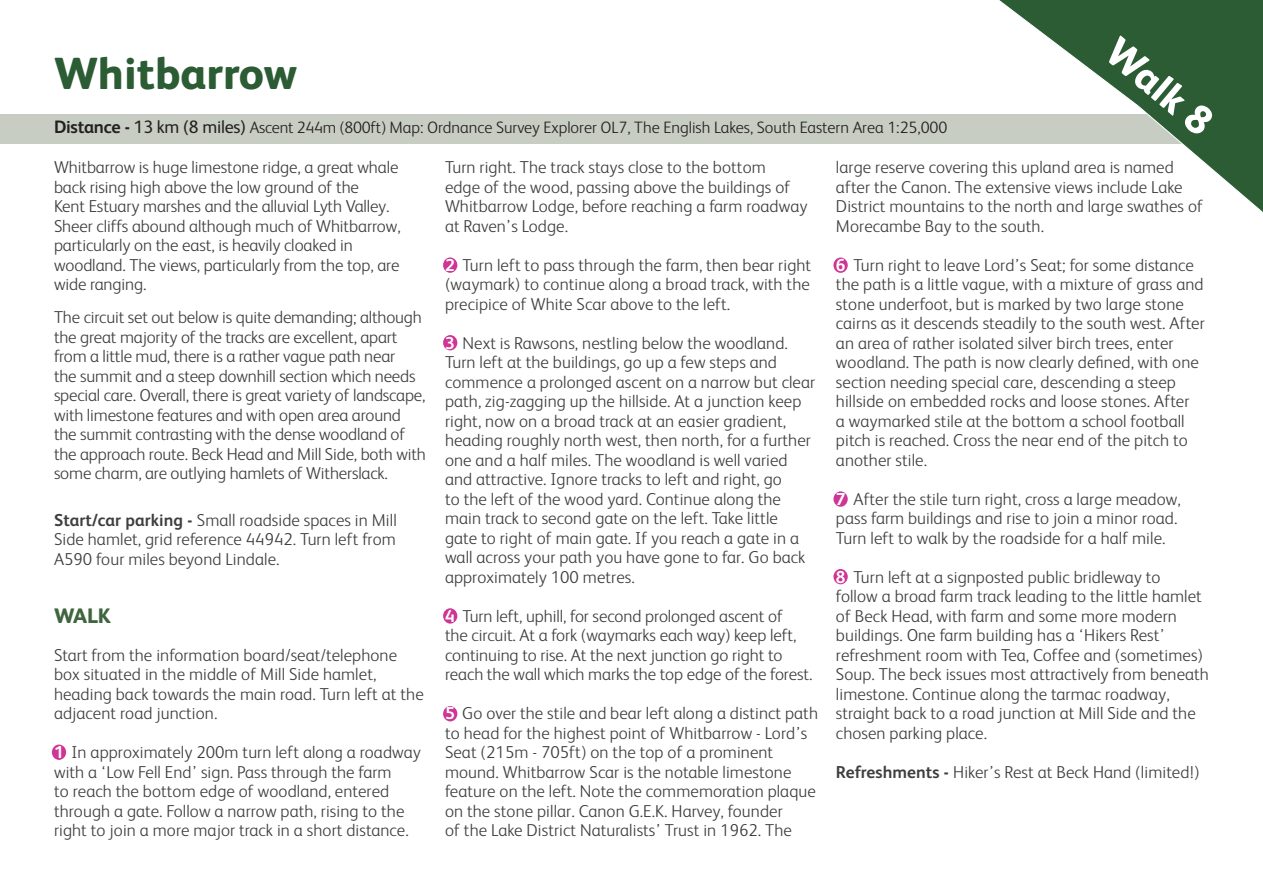
<style>
.page{position:relative;width:1263px;height:893px;background:#fff}
.page>*{position:absolute;margin:0;border:0;box-sizing:border-box;transform-origin:0 0}
.t1{font:800 45px "FS Albert";color:#2b5c34}
.t2{font:800 40.5px "FS Albert";color:#fff}
.t3{font:800 21px "FS Albert";color:#3f653f}
.t4{font:300 17.25px/19.5px "FS Albert";letter-spacing:.005em;color:#3e3e3f}
.t5{font:300 16.5px "FS Albert";color:#231f20}
.s1{font-weight:700;font-size:18px}
.s2{font-weight:400;font-size:18px}
.s3{font-weight:700}
.s4{font-weight:700;color:#fff}
</style>
<div class="page">
<div style="left:0;top:114px;width:1263px;height:30px;background:#c7cdc2"></div>
<svg style="left:999px;top:0;width:264px;height:212px"></svg>
<div style="left:443px;top:257px;width:14px;height:16px;background:#ce3595;border-radius:50%"></div>
<div style="left:443px;top:608px;width:14px;height:16px;background:#ce3595;border-radius:50%"></div>
<div style="left:443px;top:335px;width:14px;height:15px;background:#ce3595;border-radius:50%"></div>
<div style="left:443px;top:706px;width:14px;height:15px;background:#ce3595;border-radius:50%"></div>
<div style="left:833px;top:491px;width:15px;height:16px;background:#ce3595;border-radius:50%"></div>
<div style="left:833px;top:569px;width:15px;height:15px;background:#ce3595;border-radius:50%"></div>
<div style="left:833px;top:258px;width:15px;height:15px;background:#ce3595;border-radius:50%"></div>
<div style="left:52px;top:745px;width:14px;height:15px;background:#ce3595;border-radius:50%"></div>
<p class="t1" style="left:54px;top:48px;width:245px">Whitbarrow</p>
<p class="t5" style="left:54px;top:118px;width:895px"><span class="s1">Distance -</span> <span class="s2">13 km (8 miles)</span> Ascent 244m (800ft) Map: Ordnance Survey Explorer OL7, The English Lakes, South Eastern Area 1:25,000</p>
<p class="t2" style="left:1126px;top:28px;width:128px;rotate:40deg">Walk 8</p>
<p class="t4" style="left:54px;top:158px;width:348px">Whitbarrow is huge limestone ridge, a great whale back rising high above the low ground of the<br>Kent Estuary marshes and the alluvial Lyth Valley.<br>Sheer cliffs abound although much of Whitbarrow, particularly on the east, is heavily cloaked in woodland. The views, particularly from the top, are wide ranging.</p>
<p class="t4" style="left:54px;top:308px;width:373px">The circuit set out below is quite demanding; although the great majority of the tracks are excellent, apart from a little mud, there is a rather vague path near<br>the summit and a steep downhill section which needs special care. Overall, there is great variety of landscape, with limestone features and with open area around the summit contrasting with the dense woodland of the approach route. Beck Head and Mill Side, both with some charm, are outlying hamlets of Witherslack.</p>
<p class="t4" style="left:54px;top:510px;width:344px;text-align:justify"><span class="s3">Start/car parking -</span> Small roadside spaces in Mill Side hamlet, grid reference 44942. Turn left from A590 four miles beyond Lindale.</p>
<p class="t3" style="left:54px;top:604px;width:59px">WALK</p>
<p class="t4" style="left:54px;top:645px;width:371px">Start from the information board/seat/telephone box situated in the middle of Mill Side hamlet, heading back towards the main road. Turn left at the adjacent road junction.</p>
<p class="t4" style="left:54px;top:743px;width:368px"><span class="s4">1</span> In approximately 200m turn left along a roadway with a ‘Low Fell End’ sign. Pass through the farm<br>to reach the bottom edge of woodland, entered through a gate. Follow a narrow path, rising to the right to join a more major track in a short distance.</p>
<p class="t4" style="left:445px;top:158px;width:364px">Turn right. The track stays close to the bottom<br>edge of the wood, passing above the buildings of Whitbarrow Lodge, before reaching a farm roadway at Raven’s Lodge.</p>
<p class="t4" style="left:445px;top:255px;width:368px;text-align:justify"><span class="s4">2</span> Turn left to pass through the farm, then bear right (waymark) to continue along a broad track, with the precipice of White Scar above to the left.</p>
<p class="t4" style="left:445px;top:333px;width:372px"><span class="s4">3</span> Next is Rawsons, nestling below the woodland.<br>Turn left at the buildings, go up a few steps and commence a prolonged ascent on a narrow but clear path, zig-zagging up the hillside. At a junction keep right, now on a broad track at an easier gradient, heading roughly north west, then north, for a further one and a half miles. The woodland is well varied and attractive. Ignore tracks to left and right, go<br>to the left of the wood yard. Continue along the main track to second gate on the left. Take little<br>gate to right of main gate. If you reach a gate in a wall across your path you have gone to far. Go back approximately 100 metres.</p>
<p class="t4" style="left:445px;top:606px;width:369px"><span class="s4">4</span> Turn left, uphill, for second prolonged ascent of<br>the circuit. At a fork (waymarks each way) keep left, continuing to rise. At the next junction go right to reach the wall which marks the top edge of the forest.</p>
<p class="t4" style="left:445px;top:704px;width:374px"><span class="s4">5</span> Go over the stile and bear left along a distinct path to head for the highest point of Whitbarrow - Lord’s Seat (215m - 705ft) on the top of a prominent mound. Whitbarrow Scar is the notable limestone feature on the left. Note the commemoration plaque on the stone pillar. Canon G.E.K. Harvey, founder<br>of the Lake District Naturalists’ Trust in 1962. The</p>
<p class="t4" style="left:836px;top:158px;width:369px">large reserve covering this upland area is named after the Canon. The extensive views include Lake District mountains to the north and large swathes of Morecambe Bay to the south.</p>
<p class="t4" style="left:836px;top:255px;width:370px"><span class="s4">6</span> Turn right to leave Lord’s Seat; for some distance the path is a little vague, with a mixture of grass and stone underfoot, but is marked by two large stone cairns as it descends steadily to the south west. After an area of rather isolated silver birch trees, enter woodland. The path is now clearly defined, with one section needing special care, descending a steep hillside on embedded rocks and loose stones. After<br>a waymarked stile at the bottom a school football pitch is reached. Cross the near end of the pitch to another stile.</p>
<p class="t4" style="left:836px;top:489px;width:346px"><span class="s4">7</span> After the stile turn right, cross a large meadow, pass farm buildings and rise to join a minor road.<br>Turn left to walk by the roadside for a half mile.</p>
<p class="t4" style="left:836px;top:567px;width:374px"><span class="s4">8</span> Turn left at a signposted public bridleway to<br>follow a broad farm track leading to the little hamlet of Beck Head, with farm and some more modern buildings. One farm building has a ‘Hikers Rest’ refreshment room with Tea, Coffee and (sometimes)<br>Soup. The beck issues most attractively from beneath limestone. Continue along the tarmac roadway, straight back to a road junction at Mill Side and the chosen parking place.</p>
<p class="t4" style="left:836px;top:762px;width:365px"><span class="s3">Refreshments -</span> Hiker’s Rest at Beck Hand (limited!)</p>
</div>
